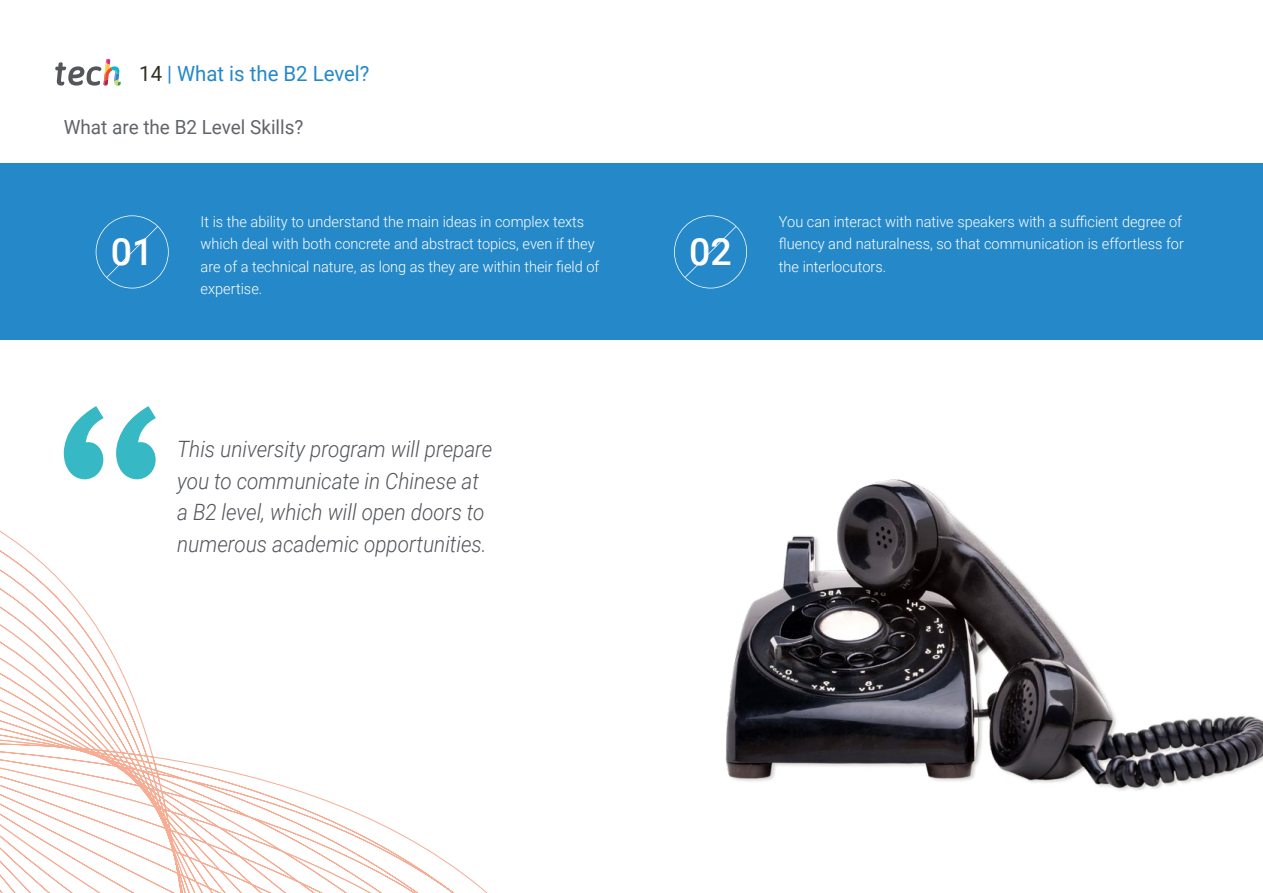
<style>
.page{position:relative;width:1263px;height:893px;background:#fff}
.page>*{position:absolute;margin:0;border:0;box-sizing:border-box;transform-origin:0 0}
.t1{font:500 37.5px "Roboto";color:#fff}
.t2{font:italic 300 22.5px/31.5px "Roboto";color:#52555b;scale:.92 1}
.t3{font:21px "Roboto";color:#2488c9}
.t4{font:19.5px "Roboto";color:#61646a}
.t5{font:300 15px/22.5px "Roboto";color:#fff}
.s1{color:#312e20}
</style>
<div class="page">
<svg style="left:55px;top:59px;width:66px;height:27px"></svg>
<svg style="left:0;top:530px;width:488px;height:363px"></svg>
<div style="left:0;top:164px;width:1263px;height:176px;background:#2488c9"></div>
<svg style="left:96px;top:215px;width:73px;height:73px"></svg>
<svg style="left:674px;top:215px;width:73px;height:73px"></svg>
<img style="left:725px;top:479px;width:538px;height:312px">
<svg style="left:64px;top:406px;width:92px;height:73px"></svg>
<h3 class="t3" style="left:139px;top:59px;width:232px"><span class="s1">14</span> | What is the B2 Level?</h3>
<h3 class="t4" style="left:64px;top:113px;width:241px">What are the B2 Level Skills?</h3>
<p class="t5" style="left:201px;top:210px;width:400px">It is the ability to understand the main ideas in complex texts which deal with both concrete and abstract topics, even if they are of a technical nature, as long as they are within their field of expertise.</p>
<p class="t5" style="left:779px;top:210px;width:406px">You can interact with native speakers with a sufficient degree of fluency and naturalness, so that communication is effortless for</p>
<h1 class="t1" style="left:111px;top:225px;width:44px">01</h1>
<h1 class="t1" style="left:689px;top:225px;width:44px">02</h1>
<p class="t5" style="left:779px;top:255px;width:109px">the interlocutors.</p>
<h2 class="t2" style="left:177px;top:433px;width:344px">This university program will prepare you to communicate in Chinese at a B2 level, which will open doors to numerous academic opportunities.</h2>
</div>
